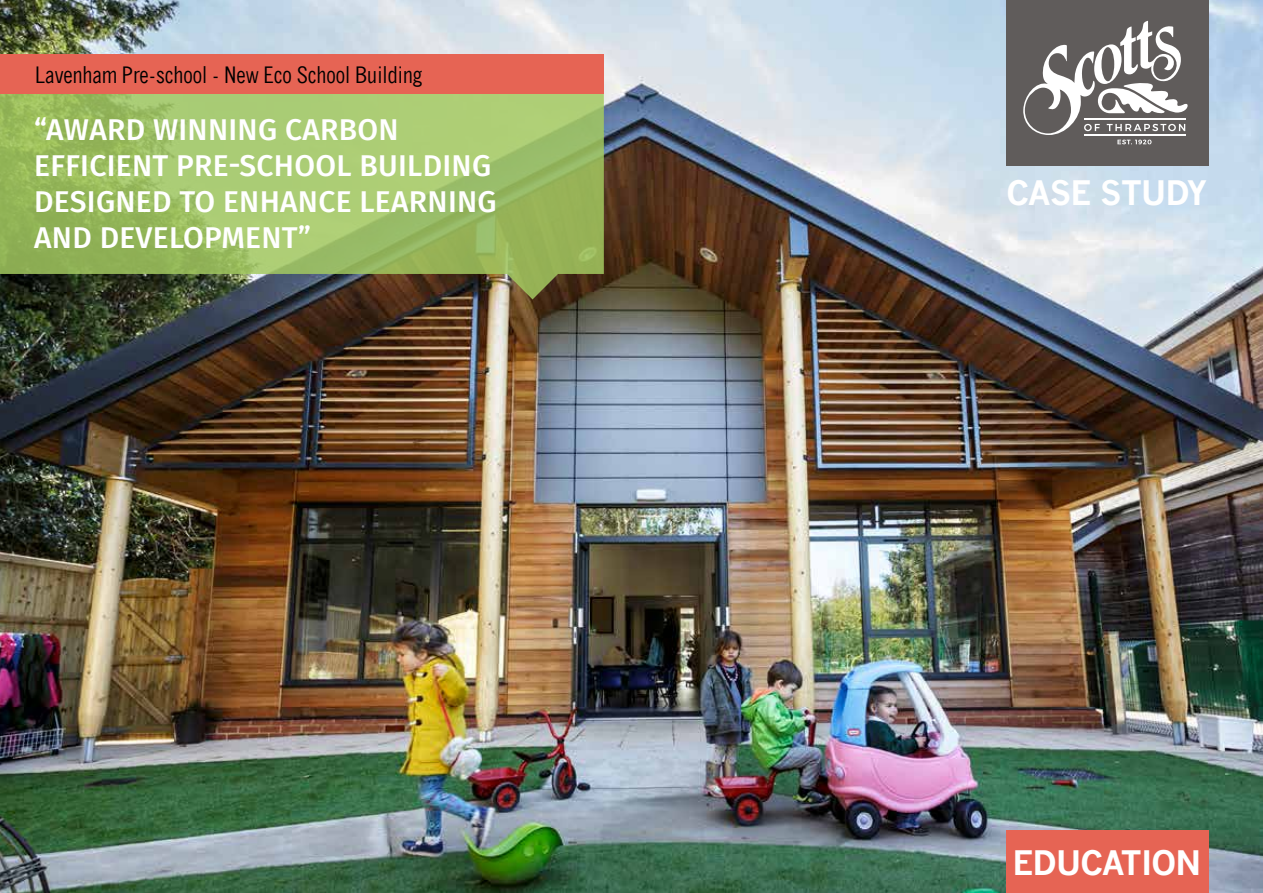
<style>
.page{position:relative;width:1263px;height:893px;background:#fff}
.page>*{position:absolute;margin:0;border:0;box-sizing:border-box;transform-origin:0 0}
.t1{font:700 33px "News Gothic";letter-spacing:-.025em;color:#fff}
.t2{font:500 30px/36px "Fira Sans";letter-spacing:.01em;color:#fff}
.t3{font:22.5px "News Gothic Condensed";color:#000}
</style>
<div class="page">
<img style="left:0;top:0;width:1263px;height:893px">
<div style="left:1006px;top:0;width:203px;height:166px;background:#605c5b"></div>
<svg style="left:0;top:94px;width:604px;height:205px;background:#94b160"></svg>
<div style="left:0;top:54px;width:604px;height:40px;background:#e66454"></div>
<div style="left:1007px;top:831px;width:202px;height:62px;background:#e66454"></div>
<svg style="left:1023px;top:21px;width:165px;height:123px"></svg>
<p class="t3" style="left:35px;top:61px;width:389px">Lavenham Pre-school - New Eco School Building</p>
<p class="t2" style="left:34px;top:110px;width:464px">“AWARD WINNING CARBON<br>EFFICIENT PRE-SCHOOL BUILDING<br>DESIGNED TO ENHANCE LEARNING<br>AND DEVELOPMENT”</p>
<p class="t1" style="left:1006px;top:173px;width:203px">CASE STUDY</p>
<p class="t1" style="left:1012px;top:842px;width:190px">EDUCATION</p>
</div>
